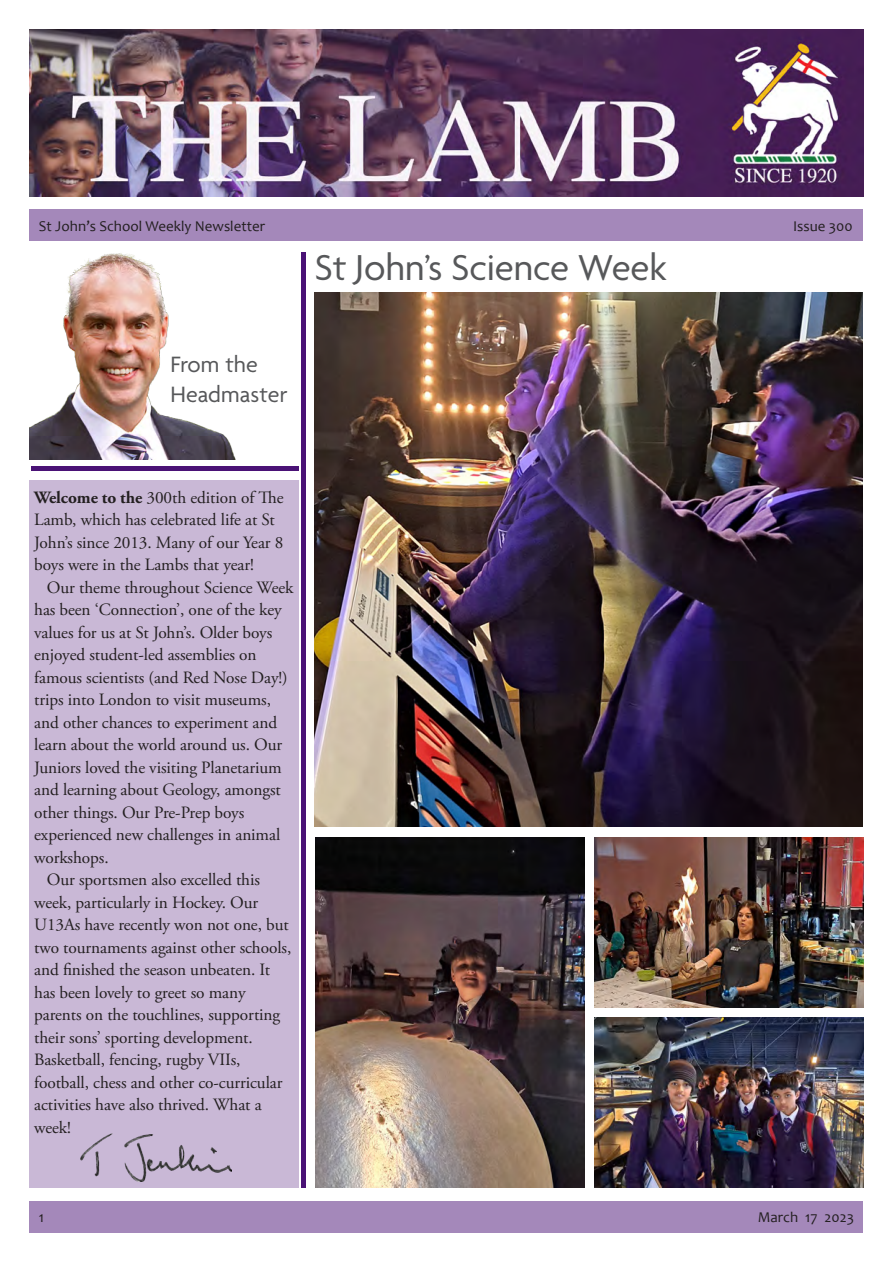
<style>
.page{position:relative;width:893px;height:1263px;background:#fff}
.page>*{position:absolute;margin:0;border:0;box-sizing:border-box;transform-origin:0 0}
.t1{font:39px "Agenda";letter-spacing:-.005em;color:#57585a}
.t2{font:24px/29.8px "Agenda";letter-spacing:.005em;color:#57585a}
.t3{font:17.25px/22.5px "Adobe Garamond Pro";letter-spacing:-.005em;color:#231f20}
.t4{font:15px "Candara";color:#231f20}
.s1{font-weight:700}
</style>
<div class="page">
<div style="left:30px;top:1201px;width:833px;height:32px;background:#a488ba"></div>
<div style="left:30px;top:209px;width:833px;height:32px;background:#a488ba"></div>
<img style="left:30px;top:30px;width:833px;height:166px">
<div style="left:29px;top:480px;width:270px;height:708px;background:#c9b8d6"></div>
<img style="left:315px;top:292px;width:547px;height:534px">
<img style="left:80px;top:1133px;width:152px;height:49px">
<img style="left:29px;top:253px;width:207px;height:207px">
<hr style="left:31px;top:467px;width:268px;height:4px;background:#4a1276">
<div style="left:301px;top:252px;width:5px;height:936px;background:#4a1276"></div>
<img style="left:315px;top:837px;width:269px;height:351px">
<img style="left:595px;top:837px;width:268px;height:170px">
<img style="left:595px;top:1018px;width:268px;height:170px">
<p class="t4" style="left:39px;top:217px;width:228px">St John’s School Weekly Newsletter</p>
<p class="t4" style="left:793px;top:217px;width:61px">Issue 300</p>
<p class="t2" style="left:170px;top:350px;width:118px">From the<br>Headmaster</p>
<p class="t1" style="left:315px;top:247px;width:354px">St John’s Science Week</p>
<p class="t3" style="left:34px;top:487px;width:251px"><span class="s1">Welcome to the</span> 300th edition of The Lamb, which has celebrated life at St John’s since 2013. Many of our Year 8 boys were in the Lambs that year!</p>
<p class="t3" style="left:34px;top:577px;width:261px;text-indent:13px">Our theme throughout Science Week has been ‘Connection’, one of the key values for us at St John’s. Older boys enjoyed student-led assemblies on famous scientists (and Red Nose Day!) trips into London to visit museums, and other chances to experiment and learn about the world around us. Our Juniors loved the visiting Planetarium and learning about Geology, amongst other things. Our Pre-Prep boys experienced new challenges in animal workshops.</p>
<p class="t3" style="left:34px;top:869px;width:259px;text-indent:13px">Our sportsmen also excelled this week, particularly in Hockey. Our U13As have recently won not one, but two tournaments against other schools, and finished the season unbeaten. It has been lovely to greet so many parents on the touchlines, supporting their sons’ sporting development.<br>Basketball, fencing, rugby VIIs, football, chess and other co-curricular activities have also thrived. What a week!</p>
<p class="t4" style="left:39px;top:1207px;width:7px">1</p>
<p class="t4" style="left:758px;top:1207px;width:98px">March 17 2023</p>
</div>
